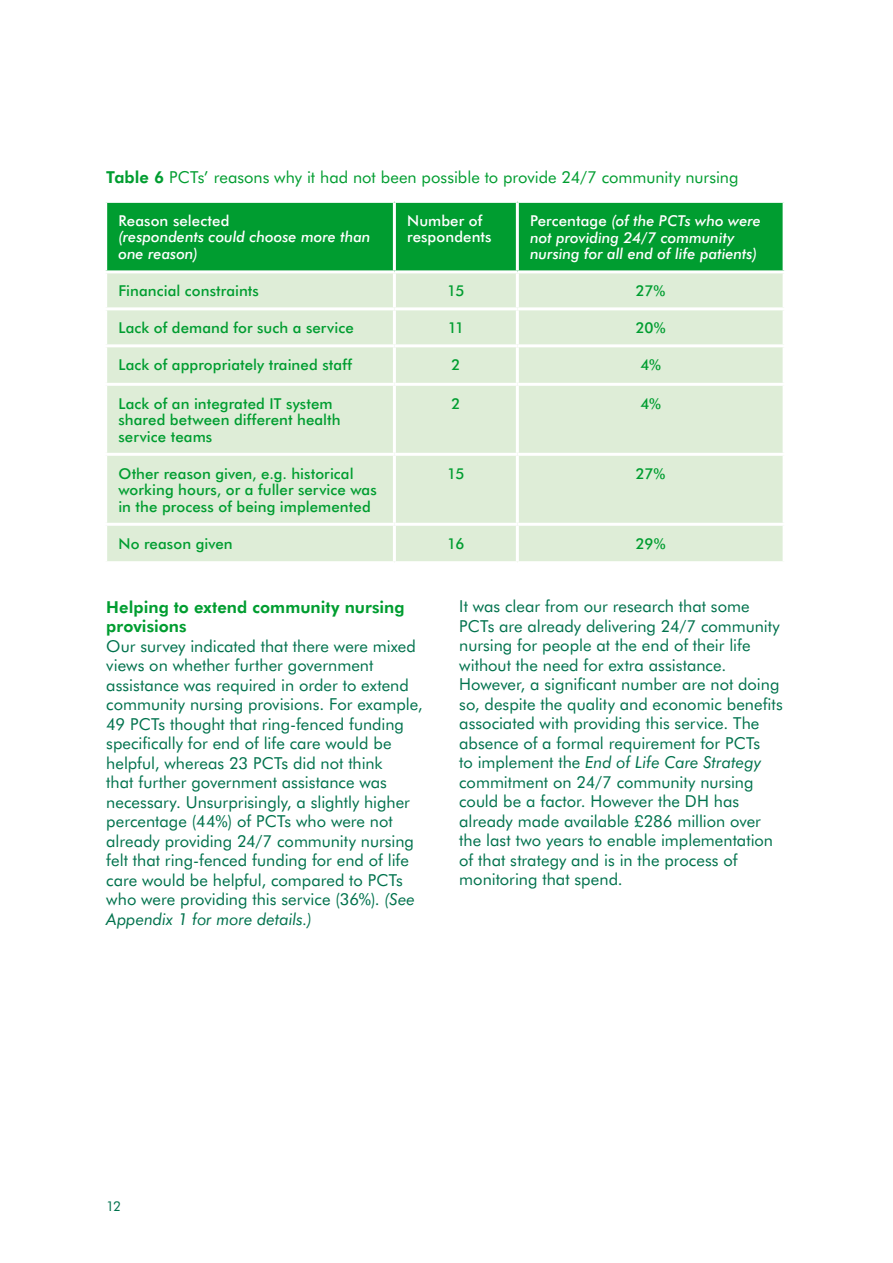
<style>
.page{position:relative;width:893px;height:1263px;background:#fff}
.page>*{position:absolute;margin:0;border:0;box-sizing:border-box;transform-origin:0 0}
.t1{font:16.5px/19.5px "Futura BT";color:#00724d}
.t2{font:16.5px "Futura BT";color:#009d30}
.t3{font:800 16.5px/19.5px "Futura BT";letter-spacing:.005em;color:#009d30}
.t4{font:500 15px/16.5px "Futura BT";letter-spacing:.005em;color:#009d30}
.t5{font:italic 500 15px/16.5px "Futura BT";color:#fff}
.t6{font:500 15px/16.5px "Futura BT";letter-spacing:.005em;color:#fff}
.t7{font:13.5px "Futura BT";color:#00724d}
.s1{font-weight:800}
.s2{font-style:normal}
.s3{font-style:italic}
</style>
<div class="page">
<div style="left:107px;top:203px;width:676px;height:67px;background:#009d30"></div>
<div style="left:107px;top:273px;width:676px;height:288px;background:#deedd7"></div>
<hr style="left:393px;top:203px;width:3px;height:67px;background:#fff">
<hr style="left:516px;top:203px;width:3px;height:67px;background:#fff">
<hr style="left:393px;top:273px;width:3px;height:34px;background:#fff">
<hr style="left:516px;top:273px;width:3px;height:34px;background:#fff">
<hr style="left:104px;top:307px;width:290px;height:3px;background:#fff">
<hr style="left:394px;top:307px;width:123px;height:3px;background:#fff">
<hr style="left:393px;top:310px;width:3px;height:34px;background:#fff">
<hr style="left:517px;top:307px;width:269px;height:3px;background:#fff">
<hr style="left:516px;top:310px;width:3px;height:34px;background:#fff">
<hr style="left:104px;top:344px;width:290px;height:3px;background:#fff">
<hr style="left:394px;top:344px;width:123px;height:3px;background:#fff">
<hr style="left:393px;top:347px;width:3px;height:36px;background:#fff">
<hr style="left:517px;top:344px;width:269px;height:3px;background:#fff">
<hr style="left:516px;top:347px;width:3px;height:36px;background:#fff">
<hr style="left:104px;top:383px;width:290px;height:3px;background:#fff">
<hr style="left:394px;top:383px;width:123px;height:3px;background:#fff">
<hr style="left:393px;top:386px;width:3px;height:67px;background:#fff">
<hr style="left:517px;top:383px;width:269px;height:3px;background:#fff">
<hr style="left:516px;top:386px;width:3px;height:67px;background:#fff">
<hr style="left:104px;top:453px;width:290px;height:3px;background:#fff">
<hr style="left:394px;top:453px;width:123px;height:3px;background:#fff">
<hr style="left:393px;top:456px;width:3px;height:67px;background:#fff">
<hr style="left:517px;top:453px;width:269px;height:3px;background:#fff">
<hr style="left:516px;top:456px;width:3px;height:67px;background:#fff">
<hr style="left:104px;top:523px;width:290px;height:3px;background:#fff">
<hr style="left:394px;top:523px;width:123px;height:3px;background:#fff">
<hr style="left:393px;top:526px;width:3px;height:35px;background:#fff">
<hr style="left:517px;top:523px;width:269px;height:3px;background:#fff">
<hr style="left:516px;top:526px;width:3px;height:35px;background:#fff">
<p class="t2" style="left:106px;top:167px;width:634px"><span class="s1">Table 6</span> PCTs’ reasons why it had not been possible to provide 24/7 community nursing</p>
<p class="t6" style="left:118px;top:212px;width:113px">Reason selected</p>
<p class="t5" style="left:118px;top:228px;width:254px">(respondents could choose more than one reason)</p>
<p class="t6" style="left:407px;top:212px;width:86px">Number of respondents</p>
<p class="t5" style="left:530px;top:212px;width:232px"><span class="s2">Percentage</span> (of the PCTs who were not providing 24/7 community nursing for all end of life patients)</p>
<p class="t4" style="left:118px;top:282px;width:142px">Financial constraints</p>
<p class="t4" style="left:447px;top:282px;width:19px">15</p>
<p class="t4" style="left:636px;top:282px;width:31px">27%</p>
<p class="t4" style="left:118px;top:319px;width:237px">Lack of demand for such a service</p>
<p class="t4" style="left:448px;top:319px;width:18px">11</p>
<p class="t4" style="left:636px;top:319px;width:32px">20%</p>
<p class="t4" style="left:118px;top:356px;width:235px">Lack of appropriately trained staff</p>
<p class="t4" style="left:451px;top:356px;width:11px">2</p>
<p class="t4" style="left:640px;top:356px;width:22px">4%</p>
<p class="t4" style="left:118px;top:395px;width:224px">Lack of an integrated IT system shared between different health service teams</p>
<p class="t4" style="left:451px;top:395px;width:11px">2</p>
<p class="t4" style="left:640px;top:395px;width:22px">4%</p>
<p class="t4" style="left:118px;top:465px;width:260px">Other reason given, e.g. historical working hours, or a fuller service was in the process of being implemented</p>
<p class="t4" style="left:447px;top:465px;width:19px">15</p>
<p class="t4" style="left:636px;top:465px;width:31px">27%</p>
<p class="t4" style="left:118px;top:535px;width:116px">No reason given</p>
<p class="t4" style="left:447px;top:535px;width:19px">16</p>
<p class="t4" style="left:636px;top:535px;width:31px">29%</p>
<p class="t3" style="left:106px;top:597px;width:300px">Helping to extend community nursing provisions</p>
<p class="t1" style="left:106px;top:636px;width:318px">Our survey indicated that there were mixed views on whether further government assistance was required in order to extend community nursing provisions. For example, 49 PCTs thought that ring-fenced funding specifically for end of life care would be helpful, whereas 23 PCTs did not think<br>that further government assistance was necessary. Unsurprisingly, a slightly higher percentage (44%) of PCTs who were not already providing 24/7 community nursing felt that ring-fenced funding for end of life care would be helpful, compared to PCTs who were providing this service (36%). <span class="s3">(See Appendix 1 for more details.)</span></p>
<p class="t1" style="left:459px;top:596px;width:325px">It was clear from our research that some PCTs are already delivering 24/7 community nursing for people at the end of their life without the need for extra assistance.<br>However, a significant number are not doing so, despite the quality and economic benefits associated with providing this service. The absence of a formal requirement for PCTs<br>to implement the <span class="s3">End of Life Care Strategy </span>commitment on 24/7 community nursing could be a factor. However the DH has already made available £286 million over the last two years to enable implementation of that strategy and is in the process of monitoring that spend.</p>
<p class="t7" style="left:106px;top:1197px;width:16px">12</p>
</div>
